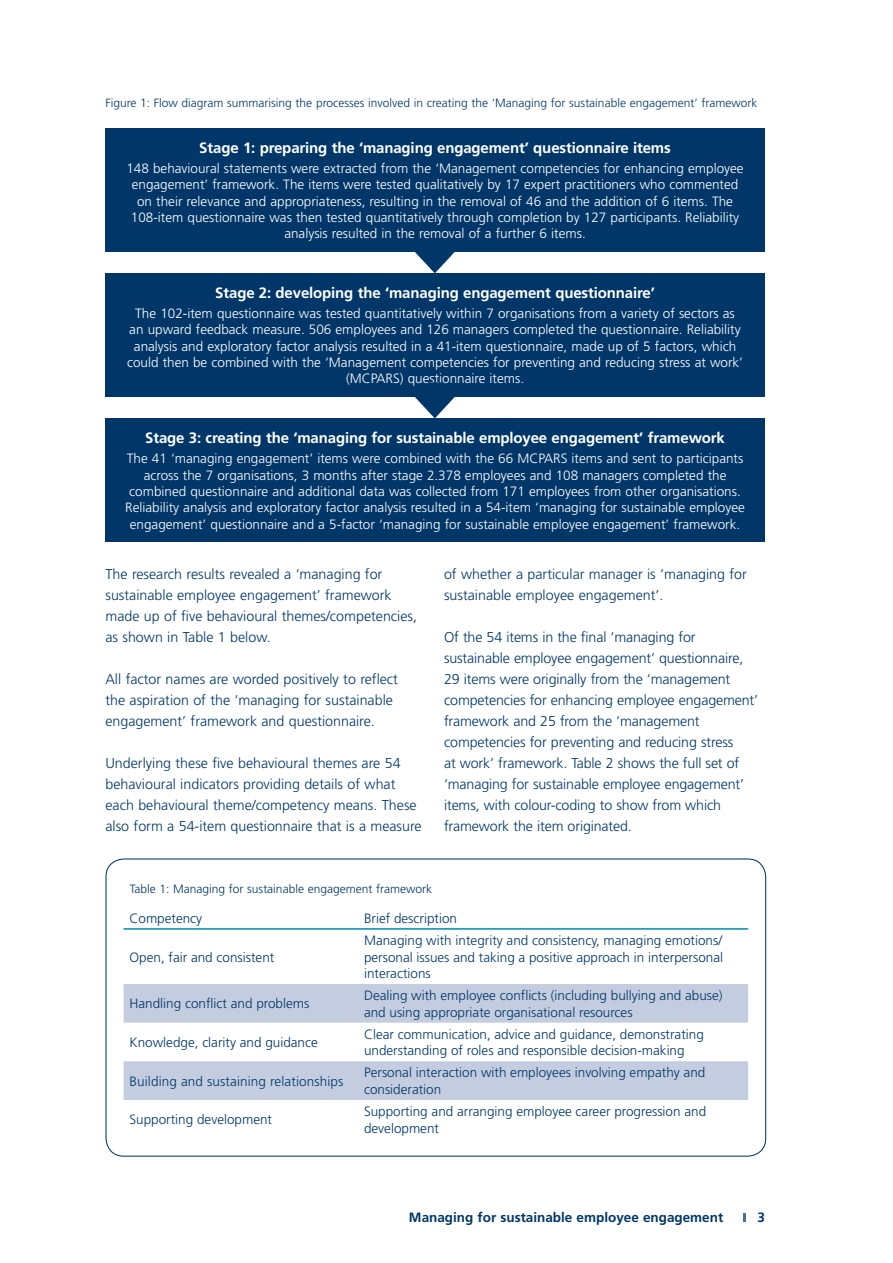
<style>
.page{position:relative;width:893px;height:1263px;background:#fff}
.page>*{position:absolute;margin:0;border:0;box-sizing:border-box;transform-origin:0 0}
.B_body{font:700 15px "Frutiger";letter-spacing:-.01em;color:#fff}
.BODY{font:300 14.25px/21px "Frutiger";color:#003768}
.B_body-2{font:300 13.5px/16.4px "Frutiger";color:#fff;text-align:center}
.T_tabletext{font:300 13.5px/16.5px "Frutiger";color:#003768}
.t1{font:700 13.5px "Frutiger";color:#003768}
.T_figure_titles{font:300 12px "Frutiger";color:#003768}
</style>
<div class="page">
<svg style="left:743px;top:1213px;width:2px;height:9px"></svg>
<svg style="left:124px;top:984px;width:624px;height:116px;fill:#c4cddf"></svg>
<hr style="left:124px;top:928px;width:234px;height:2px;background:#008ab0">
<hr style="left:358px;top:928px;width:390px;height:2px;background:#008ab0">
<svg style="left:415px;top:252px;width:40px;height:21px"></svg>
<div style="left:105px;top:128px;width:660px;height:124px;background:#003768"></div>
<div style="left:105px;top:273px;width:660px;height:124px;background:#003768"></div>
<div style="left:105px;top:419px;width:660px;height:123px;background:#003768"></div>
<svg style="left:415px;top:397px;width:40px;height:21px"></svg>
<p class="T_figure_titles" style="left:105px;top:96px;width:653px">Figure 1: Flow diagram summarising the processes involved in creating the ‘Managing for sustainable engagement’ framework</p>
<p class="B_body" style="left:199px;top:139px;width:473px">Stage 1: preparing the ‘managing engagement’ questionnaire items</p>
<p class="B_body-2" style="left:126px;top:161px;width:619px">148 behavioural statements were extracted from the ‘Management competencies for enhancing employee engagement’ framework. The items were tested qualitatively by 17 expert practitioners who commented on their relevance and appropriateness, resulting in the removal of 46 and the addition of 6 items. The 108-item questionnaire was then tested quantitatively through completion by 127 participants. Reliability analysis resulted in the removal of a further 6 items.</p>
<p class="B_body" style="left:215px;top:284px;width:441px">Stage 2: developing the ‘managing engagement questionnaire’</p>
<p class="B_body-2" style="left:127px;top:305px;width:617px">The 102-item questionnaire was tested quantitatively within 7 organisations from a variety of sectors as an upward feedback measure. 506 employees and 126 managers completed the questionnaire. Reliability analysis and exploratory factor analysis resulted in a 41-item questionnaire, made up of 5 factors, which could then be combined with the ‘Management competencies for preventing and reducing stress at work’ (MCPARS) questionnaire items.</p>
<p class="B_body" style="left:145px;top:429px;width:581px">Stage 3: creating the ‘managing for sustainable employee engagement’ framework</p>
<p class="B_body-2" style="left:125px;top:451px;width:621px">The 41 ‘managing engagement’ items were combined with the 66 MCPARS items and sent to participants across the 7 organisations, 3 months after stage 2.378 employees and 108 managers completed the combined questionnaire and additional data was collected from 171 employees from other organisations.<br>Reliability analysis and exploratory factor analysis resulted in a 54-item ‘managing for sustainable employee engagement’ questionnaire and a 5-factor ‘managing for sustainable employee engagement’ framework.</p>
<p class="BODY" style="left:105px;top:564px;width:313px">The research results revealed a ‘managing for sustainable employee engagement’ framework made up of five behavioural themes/competencies, as shown in Table 1 below.</p>
<p class="BODY" style="left:105px;top:669px;width:294px">All factor names are worded positively to reflect the aspiration of the ‘managing for sustainable engagement’ framework and questionnaire.</p>
<p class="BODY" style="left:105px;top:753px;width:318px">Underlying these five behavioural themes are 54 behavioural indicators providing details of what each behavioural theme/competency means. These also form a 54-item questionnaire that is a measure</p>
<p class="BODY" style="left:444px;top:564px;width:304px">of whether a particular manager is ‘managing for sustainable employee engagement’.</p>
<p class="BODY" style="left:444px;top:627px;width:316px">Of the 54 items in the final ‘managing for sustainable employee engagement’ questionnaire, 29 items were originally from the ‘management competencies for enhancing employee engagement’ framework and 25 from the ‘management competencies for preventing and reducing stress<br>at work’ framework. Table 2 shows the full set of ‘managing for sustainable employee engagement’ items, with colour-coding to show from which framework the item originated.</p>
<p class="T_figure_titles" style="left:130px;top:882px;width:304px">Table 1: Managing for sustainable engagement framework</p>
<p class="T_tabletext" style="left:130px;top:910px;width:74px">Competency</p>
<p class="T_tabletext" style="left:364px;top:910px;width:95px">Brief description</p>
<p class="T_tabletext" style="left:130px;top:949px;width:146px">Open, fair and consistent</p>
<p class="T_tabletext" style="left:364px;top:932px;width:361px;text-align:justify">Managing with integrity and consistency, managing emotions/ personal issues and taking a positive approach in interpersonal interactions</p>
<p class="T_tabletext" style="left:130px;top:996px;width:181px">Handling conflict and problems</p>
<p class="T_tabletext" style="left:364px;top:987px;width:360px">Dealing with employee conflicts (including bullying and abuse) and using appropriate organisational resources</p>
<p class="T_tabletext" style="left:130px;top:1034px;width:190px">Knowledge, clarity and guidance</p>
<p class="T_tabletext" style="left:364px;top:1026px;width:341px">Clear communication, advice and guidance, demonstrating understanding of roles and responsible decision-making</p>
<p class="T_tabletext" style="left:130px;top:1073px;width:215px">Building and sustaining relationships</p>
<p class="T_tabletext" style="left:364px;top:1065px;width:343px">Personal interaction with employees involving empathy and consideration</p>
<p class="T_tabletext" style="left:130px;top:1111px;width:144px">Supporting development</p>
<p class="T_tabletext" style="left:364px;top:1103px;width:344px">Supporting and arranging employee career progression and development</p>
<p class="t1" style="left:409px;top:1210px;width:316px">Managing for sustainable employee engagement</p>
<p class="t1" style="left:757px;top:1210px;width:9px">3</p>
</div>
